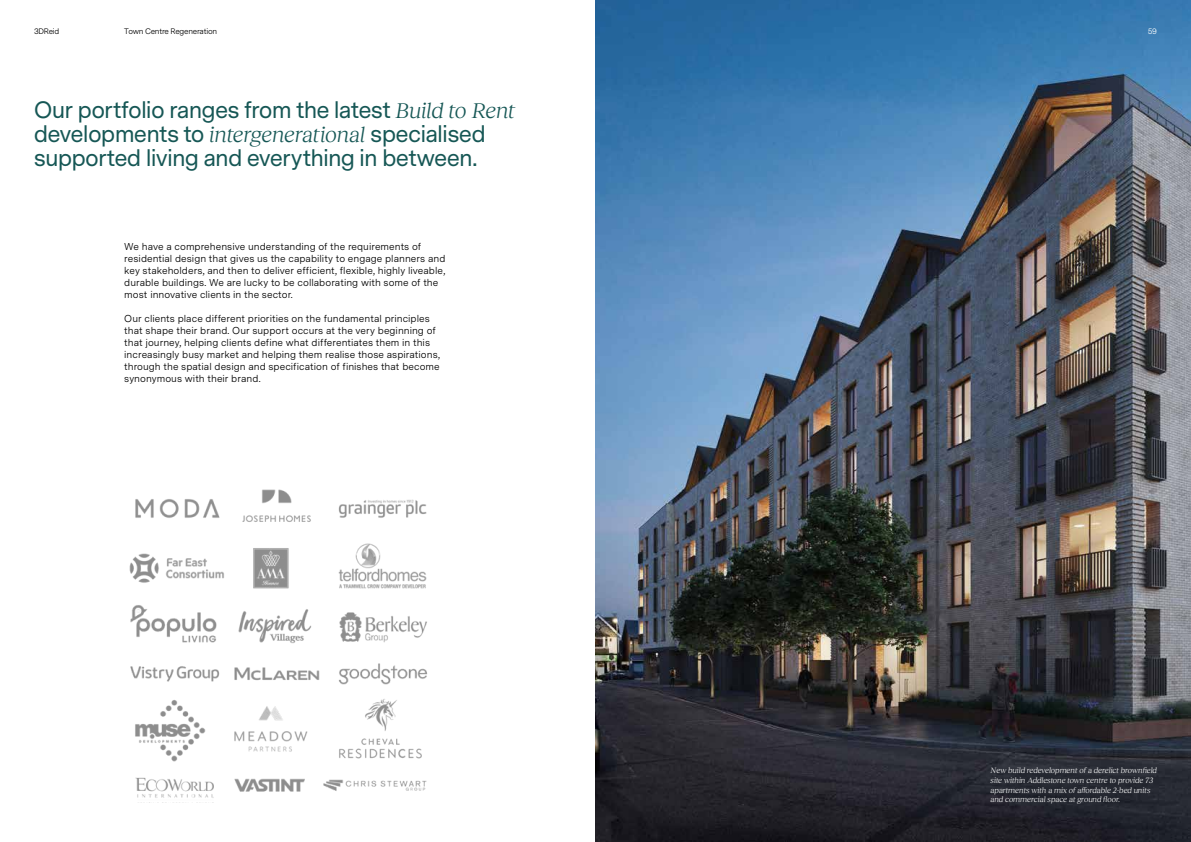
<style>
.page{position:relative;width:1191px;height:842px;background:#fff}
.page>*{position:absolute;margin:0;border:0;box-sizing:border-box;transform-origin:0 0}
.t1{font:22px/24px "Messina Sans";letter-spacing:-.005em;color:#165755}
.t2{font:10px/12px "Messina Sans";letter-spacing:.005em;color:#000}
.t3{font:italic 8px/9.6px "Reckless Neue";color:#fff}
.t4{font:8px "Messina Sans";letter-spacing:-.03em;color:#000}
.t5{font:8px "Messina Sans";color:#fff}
.s1{font-family:"Reckless Neue";font-style:italic}
</style>
<div class="page">
<img style="left:595px;top:0;width:596px;height:842px">
<img style="left:129px;top:489px;width:299px;height:309px">
<p class="t4" style="left:34px;top:25px;width:27px">3DReid</p>
<p class="t4" style="left:124px;top:25px;width:94px">Town Centre Regeneration</p>
<p class="t5" style="left:1147px;top:25px;width:11px">59</p>
<h1 class="t1" style="left:34px;top:99px;width:482px">Our portfolio ranges from the latest <span class="s1">Build to Rent </span>developments to <span class="s1">intergenerational</span> specialised supported living and everything in between.</h1>
<p class="t2" style="left:124px;top:240px;width:323px">We have a comprehensive understanding of the requirements of residential design that gives us the capability to engage planners and key stakeholders, and then to deliver efficient, flexible, highly liveable, durable buildings. We are lucky to be collaborating with some of the most innovative clients in the sector.</p>
<p class="t2" style="left:124px;top:312px;width:317px">Our clients place different priorities on the fundamental principles that shape their brand. Our support occurs at the very beginning of that journey, helping clients define what differentiates them in this increasingly busy market and helping them realise those aspirations, through the spatial design and specification of finishes that become synonymous with their brand.</p>
<p class="t3" style="left:990px;top:765px;width:168px">New build redevelopment of a derelict brownfield site within Addlestone town centre to provide 73 apartments with a mix of affordable 2-bed units and commercial space at ground floor.</p>
</div>
